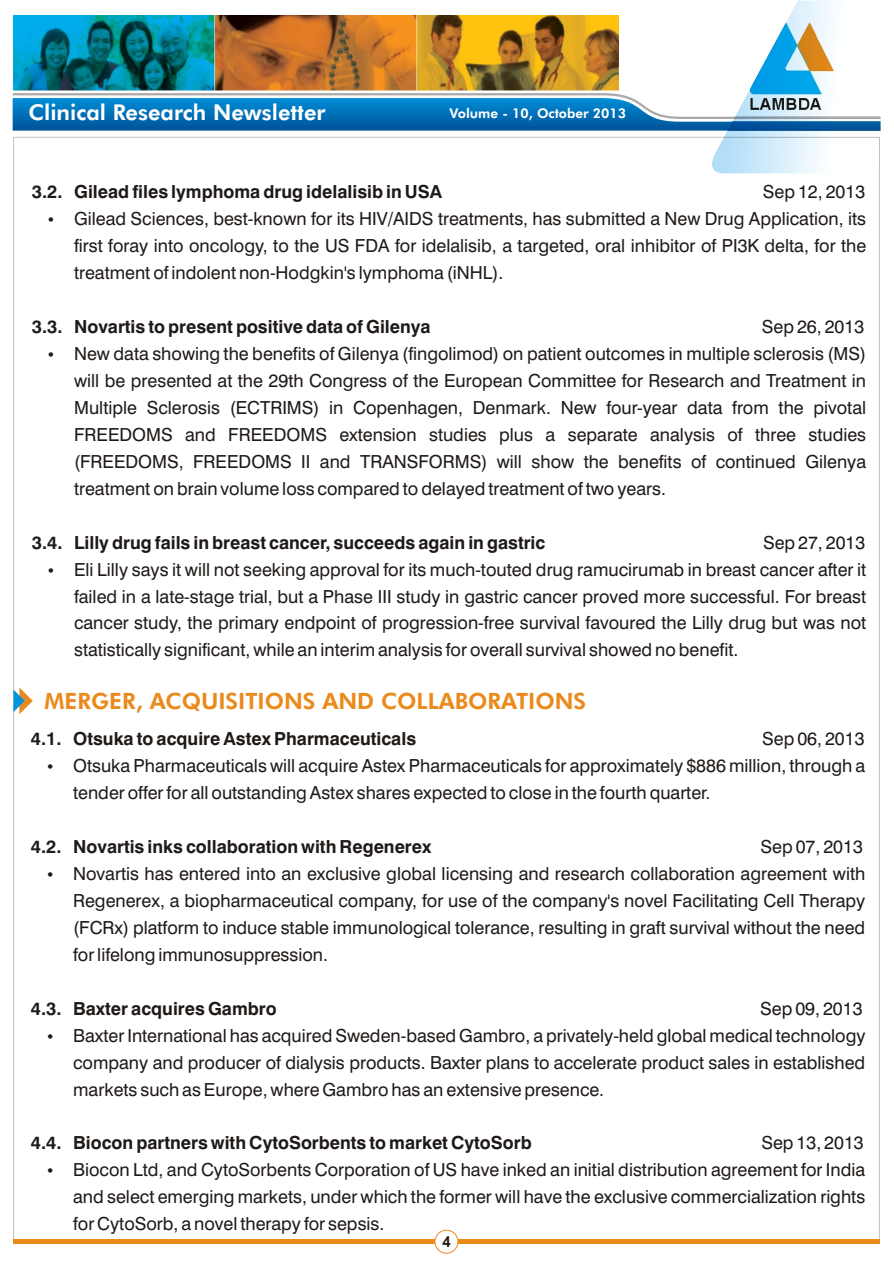
<style>
.page{position:relative;width:894px;height:1263px;background:#fff}
.page>*{position:absolute;margin:0;border:0;box-sizing:border-box;transform-origin:0 0}
.t1{font:22.5px "Futura Hv BT";color:#eb8a1c}
.t2{font:21.9px "Futura Hv BT";color:#fff}
.t3{font:18px/27px "Swis 721 BT";color:#1f1a17;text-align:justify}
.t4{font:700 18px "Swis 721 BT";color:#1f1a17}
.t5{font:700 15px "Arial";color:#1f1a17}
.t6{font:13.5px "Futura Hv BT";color:#fff}
</style>
<div class="page">
<svg style="left:12px;top:93px;width:691px;height:38px;background:#2e86bf"></svg>
<div style="left:13px;top:1239px;width:867px;height:5px;background:#eb8a1c"></div>
<div style="left:435px;top:1230px;width:23px;height:24px;background:#fff;border:1px solid #eb8a1c;border-radius:50%"></div>
<img style="left:13px;top:15px;width:606px;height:76px">
<img style="left:703px;top:0;width:178px;height:174px">
<svg style="left:14px;top:687px;width:19px;height:27px"></svg>
<p class="t2" style="left:28px;top:104px;width:299px">Clinical Research Newsletter</p>
<p class="t6" style="left:450px;top:108px;width:178px">Volume - 10, October 2013</p>
<p class="t4" style="left:32px;top:184px;width:412px">3.2. Gilead files lymphoma drug idelalisib in USA</p>
<p class="t3" style="left:763px;top:180px;width:104px">Sep 12, 2013</p>
<p class="t3" style="left:74px;top:207px;width:794px;text-indent:-26px">• Gilead Sciences, best-known for its HIV/AIDS treatments, has submitted a New Drug Application, its first foray into oncology, to the US FDA for idelalisib, a targeted, oral inhibitor of PI3K delta, for the treatment of indolent non-Hodgkin's lymphoma (iNHL).</p>
<p class="t4" style="left:32px;top:319px;width:400px">3.3. Novartis to present positive data of Gilenya</p>
<p class="t3" style="left:762px;top:315px;width:104px">Sep 26, 2013</p>
<p class="t3" style="left:74px;top:342px;width:794px;text-indent:-26px">• New data showing the benefits of Gilenya (fingolimod) on patient outcomes in multiple sclerosis (MS) will be presented at the 29th Congress of the European Committee for Research and Treatment in Multiple Sclerosis (ECTRIMS) in Copenhagen, Denmark. New four-year data from the pivotal FREEDOMS and FREEDOMS extension studies plus a separate analysis of three studies (FREEDOMS, FREEDOMS II and TRANSFORMS) will show the benefits of continued Gilenya treatment on brain volume loss compared to delayed treatment of two years.</p>
<p class="t4" style="left:32px;top:535px;width:515px">3.4. Lilly drug fails in breast cancer, succeeds again in gastric</p>
<p class="t3" style="left:763px;top:530px;width:104px">Sep 27, 2013</p>
<p class="t3" style="left:74px;top:557px;width:794px;text-indent:-26px">• Eli Lilly says it will not seeking approval for its much-touted drug ramucirumab in breast cancer after it failed in a late-stage trial, but a Phase III study in gastric cancer proved more successful. For breast cancer study, the primary endpoint of progression-free survival favoured the Lilly drug but was not statistically significant, while an interim analysis for overall survival showed no benefit.</p>
<p class="t1" style="left:45px;top:692px;width:543px">MERGER, ACQUISITIONS AND COLLABORATIONS</p>
<p class="t4" style="left:31px;top:731px;width:387px">4.1. Otsuka to acquire Astex Pharmaceuticals</p>
<p class="t3" style="left:762px;top:727px;width:104px">Sep 06, 2013</p>
<p class="t3" style="left:73px;top:754px;width:794px;text-indent:-26px">• Otsuka Pharmaceuticals will acquire Astex Pharmaceuticals for approximately $886 million, through a tender offer for all outstanding Astex shares expected to close in the fourth quarter.</p>
<p class="t4" style="left:31px;top:839px;width:402px">4.2. Novartis inks collaboration with Regenerex</p>
<p class="t3" style="left:761px;top:835px;width:104px">Sep 07, 2013</p>
<p class="t3" style="left:73px;top:862px;width:794px;text-indent:-26px">• Novartis has entered into an exclusive global licensing and research collaboration agreement with Regenerex, a biopharmaceutical company, for use of the company's novel Facilitating Cell Therapy (FCRx) platform to induce stable immunological tolerance, resulting in graft survival without the need for lifelong immunosuppression.</p>
<p class="t4" style="left:31px;top:1001px;width:247px">4.3. Baxter acquires Gambro</p>
<p class="t3" style="left:760px;top:996px;width:104px">Sep 09, 2013</p>
<p class="t3" style="left:73px;top:1023px;width:794px;text-indent:-26px">• Baxter International has acquired Sweden-based Gambro, a privately-held global medical technology company and producer of dialysis products. Baxter plans to accelerate product sales in established markets such as Europe, where Gambro has an extensive presence.</p>
<p class="t4" style="left:31px;top:1136px;width:502px">4.4. Biocon partners with CytoSorbents to market CytoSorb</p>
<p class="t3" style="left:761px;top:1131px;width:104px">Sep 13, 2013</p>
<p class="t3" style="left:73px;top:1158px;width:794px;text-indent:-26px">• Biocon Ltd, and CytoSorbents Corporation of US have inked an initial distribution agreement for India and select emerging markets, under which the former will have the exclusive commercialization rights for CytoSorb, a novel therapy for sepsis.</p>
<p class="t5" style="left:442px;top:1236px;width:10px">4</p>
</div>
